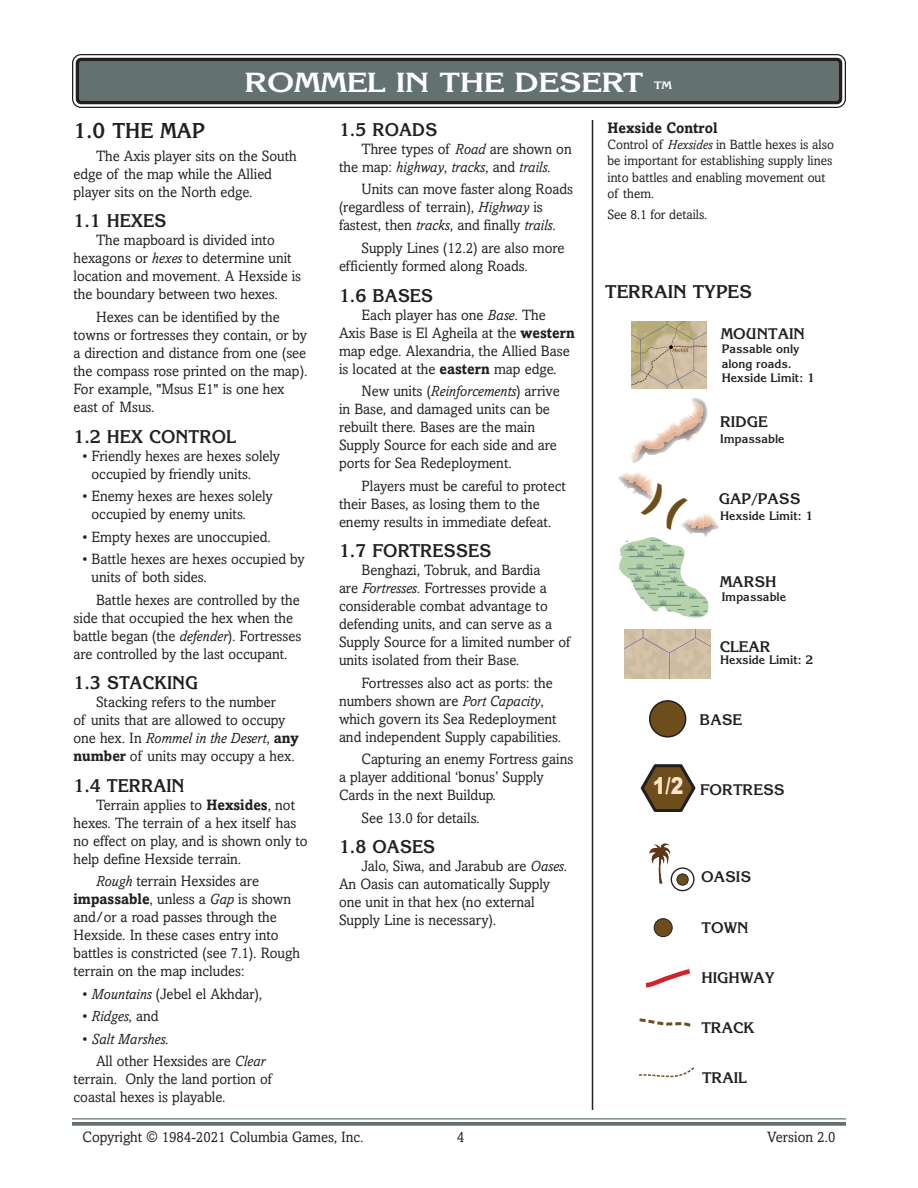
<style>
.page{position:relative;width:918px;height:1188px;background:#fff}
.page>*{position:absolute;margin:0;border:0;box-sizing:border-box;transform-origin:0 0}
.t1{font:700 27px "Korinna";letter-spacing:-.02em;color:#fff;scale:1.2 1}
.t2{font:900 23.1px "Arial";color:#fee5ca;scale:.82 1}
.Heading_1{font:700 21px "Korinna";color:#231f20;scale:.95 1}
.Heading_2{font:700 18px "Korinna";color:#231f20;scale:.95 1}
.Heading_2-2{font:700 18px "Korinna";color:#231f20}
.Bullet{font:15px/18px "Amasis";color:#231f20;scale:.95 1}
.t3{font:700 15px "Korinna";color:#231f20}
.Bullet-2{font:italic 15px "Amasis";color:#231f20;scale:.95 1}
.Sidebar_Head{font:700 15px "Amasis";color:#231f20;scale:.95 1}
.Sidebar{font:13.5px/16.2px "Amasis";color:#231f20;scale:.95 1}
.t4{font:700 12px/14.2px "Korinna";color:#231f20}
.t5{font:700 10.5px "Korinna";color:#fff;scale:1.2 1}
.s1{font-style:italic}
.s2{font-weight:700}
.s3{font-style:normal}
</style>
<div class="page">
<div style="left:76px;top:58px;width:766px;height:46px;background:#637271;border-radius:5px"></div>
<div style="left:72px;top:54px;width:774px;height:54px;border:8px solid #fff;border-radius:5px"></div>
<div style="left:72px;top:54px;width:774px;height:54px;border:1px solid #231f20;border-radius:9px"></div>
<div style="left:76px;top:58px;width:766px;height:46px;border:4px solid #231f20;border-radius:4px"></div>
<hr style="left:72px;top:1118px;width:774px;height:2px;background:#637271">
<svg style="left:72px;top:1122px;width:774px;height:4px;fill:#637271"></svg>
<hr style="left:592px;top:120px;width:1px;height:990px;background:#231f20">
<div style="left:654px;top:919px;width:18px;height:18px;background:#6d4d1b;border-radius:50%"></div>
<div style="left:654px;top:919px;width:18px;height:18px;border:1px solid #231f20;border-radius:50%"></div>
<svg style="left:639px;top:1018px;width:52px;height:9px"></svg>
<svg style="left:639px;top:1067px;width:56px;height:11px"></svg>
<svg style="left:645px;top:969px;width:46px;height:19px"></svg>
<img style="left:649px;top:844px;width:26px;height:41px">
<svg style="left:631px;top:398px;width:77px;height:65px"></svg>
<img style="left:632px;top:321px;width:75px;height:68px">
<div style="left:625px;top:629px;width:86px;height:50px;background:#cfbfa5"></div>
<div style="left:670px;top:867px;width:25px;height:24px;border:1px solid #231f20;border-radius:50%"></div>
<div style="left:677px;top:874px;width:11px;height:11px;background:#6d4d1b;border-radius:50%"></div>
<div style="left:677px;top:874px;width:11px;height:11px;border:1px solid #231f20;border-radius:50%"></div>
<svg style="left:640px;top:764px;width:56px;height:48px"></svg>
<div style="left:650px;top:701px;width:36px;height:36px;background:#6d4d1b;border-radius:50%"></div>
<div style="left:649px;top:700px;width:37px;height:38px;border:2px solid #231f20;border-radius:50%"></div>
<svg style="left:618px;top:471px;width:101px;height:147px"></svg>
<p class="t1" style="left:244px;top:66px;width:334px">ROMMEL IN THE DESERT</p>
<p class="t5" style="left:654px;top:79px;width:17px">TM</p>
<p class="Heading_1" style="left:74px;top:118px;width:140px">1.0 THE MAP</p>
<p class="Bullet" style="left:74px;top:147px;width:237px;text-indent:22px">The Axis player sits on the South edge of the map while the Allied player sits on the North edge.</p>
<p class="Heading_2" style="left:74px;top:210px;width:99px">1.1 HEXES</p>
<p class="Bullet" style="left:74px;top:231px;width:241px;text-indent:22px">The mapboard is divided into hexagons or <span class="s1">hexes</span> to determine unit location and movement. A Hexside is the boundary between two hexes.</p>
<p class="Bullet" style="left:74px;top:308px;width:248px;text-indent:22px">Hexes can be identified by the towns or fortresses they contain, or by a direction and distance from one (see the compass rose printed on the map).<br>For example, "Msus E1" is one hex east of Msus.</p>
<p class="Heading_2" style="left:74px;top:425px;width:173px">1.2 HEX CONTROL</p>
<p class="Bullet" style="left:92px;top:446px;width:200px;text-indent:-9px">• Friendly hexes are hexes solely occupied by friendly units.</p>
<p class="Bullet" style="left:92px;top:487px;width:192px;text-indent:-9px">• Enemy hexes are hexes solely occupied by enemy units.</p>
<p class="Bullet" style="left:82px;top:527px;width:200px">• Empty hexes are unoccupied.</p>
<p class="Bullet" style="left:92px;top:550px;width:226px;text-indent:-9px">• Battle hexes are hexes occupied by units of both sides.</p>
<p class="Bullet" style="left:74px;top:590px;width:241px;text-indent:22px">Battle hexes are controlled by the side that occupied the hex when the battle began (the <span class="s1">defender</span>). Fortresses are controlled by the last occupant.</p>
<p class="Heading_2" style="left:74px;top:672px;width:133px">1.3 STACKING</p>
<p class="Bullet" style="left:74px;top:693px;width:239px;text-indent:22px">Stacking refers to the number<br>of units that are allowed to occupy one hex. In <span class="s1">Rommel in the Desert</span>, <span class="s2">any number</span> of units may occupy a hex.</p>
<p class="Heading_2" style="left:74px;top:774px;width:118px">1.4 TERRAIN</p>
<p class="Bullet" style="left:74px;top:796px;width:248px;text-indent:22px">Terrain applies to <span class="s2">Hexsides</span>, not hexes. The terrain of a hex itself has no effect on play, and is shown only to help define Hexside terrain.</p>
<p class="Bullet" style="left:74px;top:872px;width:240px;text-indent:22px"><span class="s1">Rough</span> terrain Hexsides are <span class="s2">impassable</span>, unless a <span class="s1">Gap</span> is shown and/or a road passes through the<br>Hexside. In these cases entry into battles is constricted (see 7.1). Rough terrain on the map includes:</p>
<p class="Bullet" style="left:82px;top:985px;width:191px">• <span class="s1">Mountains</span> (Jebel el Akhdar),</p>
<p class="Bullet-2" style="left:82px;top:1008px;width:82px"><span class="s3">•</span> Ridges<span class="s3">, and</span></p>
<p class="Bullet-2" style="left:82px;top:1030px;width:92px"><span class="s3">•</span> Salt Marshes<span class="s3">.</span></p>
<p class="Bullet" style="left:74px;top:1052px;width:210px;text-indent:22px">All other Hexsides are <span class="s1">Clear </span>terrain. Only the land portion of coastal hexes is playable.</p>
<p class="Heading_2" style="left:339px;top:118px;width:105px">1.5 ROADS</p>
<p class="Bullet" style="left:339px;top:140px;width:246px;text-indent:22px">Three types of <span class="s1">Road</span> are shown on the map: <span class="s1">highway</span>, <span class="s1">tracks</span>, and <span class="s1">trails</span>.</p>
<p class="Bullet" style="left:339px;top:180px;width:248px;text-indent:22px">Units can move faster along Roads (regardless of terrain), <span class="s1">Highway</span> is fastest, then <span class="s1">tracks</span>, and finally <span class="s1">trails</span>.</p>
<p class="Bullet" style="left:339px;top:239px;width:239px;text-indent:22px">Supply Lines (12.2) are also more efficiently formed along Roads.</p>
<p class="Heading_2" style="left:339px;top:284px;width:101px">1.6 BASES</p>
<p class="Bullet" style="left:339px;top:305px;width:250px;text-indent:22px">Each player has one <span class="s1">Base</span>. The Axis Base is El Agheila at the <span class="s2">western </span>map edge. Alexandria, the Allied Base is located at the <span class="s2">eastern</span> map edge.</p>
<p class="Bullet" style="left:339px;top:382px;width:234px;text-indent:22px">New units (<span class="s1">Reinforcements</span>) arrive in Base, and damaged units can be rebuilt there. Bases are the main<br>Supply Source for each side and are ports for Sea Redeployment.</p>
<p class="Bullet" style="left:339px;top:476px;width:240px;text-indent:22px">Players must be careful to protect their Bases, as losing them to the enemy results in immediate defeat.</p>
<p class="Heading_2" style="left:339px;top:540px;width:162px">1.7 FORTRESSES</p>
<p class="Bullet" style="left:339px;top:561px;width:245px;text-indent:22px">Benghazi, Tobruk, and Bardia<br>are <span class="s1">Fortresses</span>. Fortresses provide a considerable combat advantage to defending units, and can serve as a Supply Source for a limited number of units isolated from their Base.</p>
<p class="Bullet" style="left:339px;top:674px;width:235px;text-indent:22px">Fortresses also act as ports: the numbers shown are <span class="s1">Port Capacity</span>, which govern its Sea Redeployment and independent Supply capabilities.</p>
<p class="Bullet" style="left:339px;top:750px;width:248px;text-indent:22px">Capturing an enemy Fortress gains a player additional ‘bonus’ Supply<br>Cards in the next Buildup.</p>
<p class="Bullet" style="left:362px;top:809px;width:126px">See 13.0 for details.</p>
<p class="Heading_2" style="left:339px;top:836px;width:103px">1.8 OASES</p>
<p class="Bullet" style="left:339px;top:857px;width:242px;text-indent:22px">Jalo, Siwa, and Jarabub are <span class="s1">Oases</span>.<br>An Oasis can automatically Supply one unit in that hex (no external<br>Supply Line is necessary).</p>
<p class="Sidebar_Head" style="left:608px;top:119px;width:117px">Hexside Control</p>
<p class="Sidebar" style="left:608px;top:137px;width:240px">Control of <span class="s1">Hexsides</span> in Battle hexes is also be important for establishing supply lines into battles and enabling movement out of them.</p>
<p class="Sidebar" style="left:608px;top:206px;width:106px">See 8.1 for details.</p>
<p class="Heading_2-2" style="left:605px;top:280px;width:148px">TERRAIN TYPES</p>
<p class="t3" style="left:721px;top:324px;width:86px">MOUNTAIN</p>
<p class="t4" style="left:722px;top:342px;width:95px">Passable only along roads.<br>Hexside Limit: 1</p>
<p class="t3" style="left:720px;top:413px;width:49px">RIDGE</p>
<p class="t4" style="left:720px;top:432px;width:66px">Impassable</p>
<p class="t3" style="left:719px;top:489px;width:83px">GAP/PASS</p>
<p class="t4" style="left:720px;top:508px;width:95px">Hexside Limit: 1</p>
<p class="t3" style="left:720px;top:572px;width:59px">MARSH</p>
<p class="t4" style="left:722px;top:589px;width:66px">Impassable</p>
<p class="t3" style="left:720px;top:638px;width:52px">CLEAR</p>
<p class="t4" style="left:720px;top:652px;width:95px">Hexside Limit: 2</p>
<p class="t3" style="left:700px;top:710px;width:44px">BASE</p>
<p class="t2" style="left:653px;top:769px;width:39px">1/2</p>
<p class="t3" style="left:700px;top:780px;width:86px">FORTRESS</p>
<p class="t3" style="left:701px;top:867px;width:52px">OASIS</p>
<p class="t3" style="left:702px;top:918px;width:49px">TOWN</p>
<p class="t3" style="left:701px;top:969px;width:75px">HIGHWAY</p>
<p class="t3" style="left:701px;top:1018px;width:55px">TRACK</p>
<p class="t3" style="left:702px;top:1068px;width:46px">TRAIL</p>
<p class="Bullet" style="left:82px;top:1128px;width:297px">Copyright © 1984-2021 Columbia Games, Inc.</p>
<p class="Bullet" style="left:457px;top:1128px;width:9px">4</p>
<p class="Bullet" style="left:767px;top:1128px;width:73px">Version 2.0</p>
</div>
